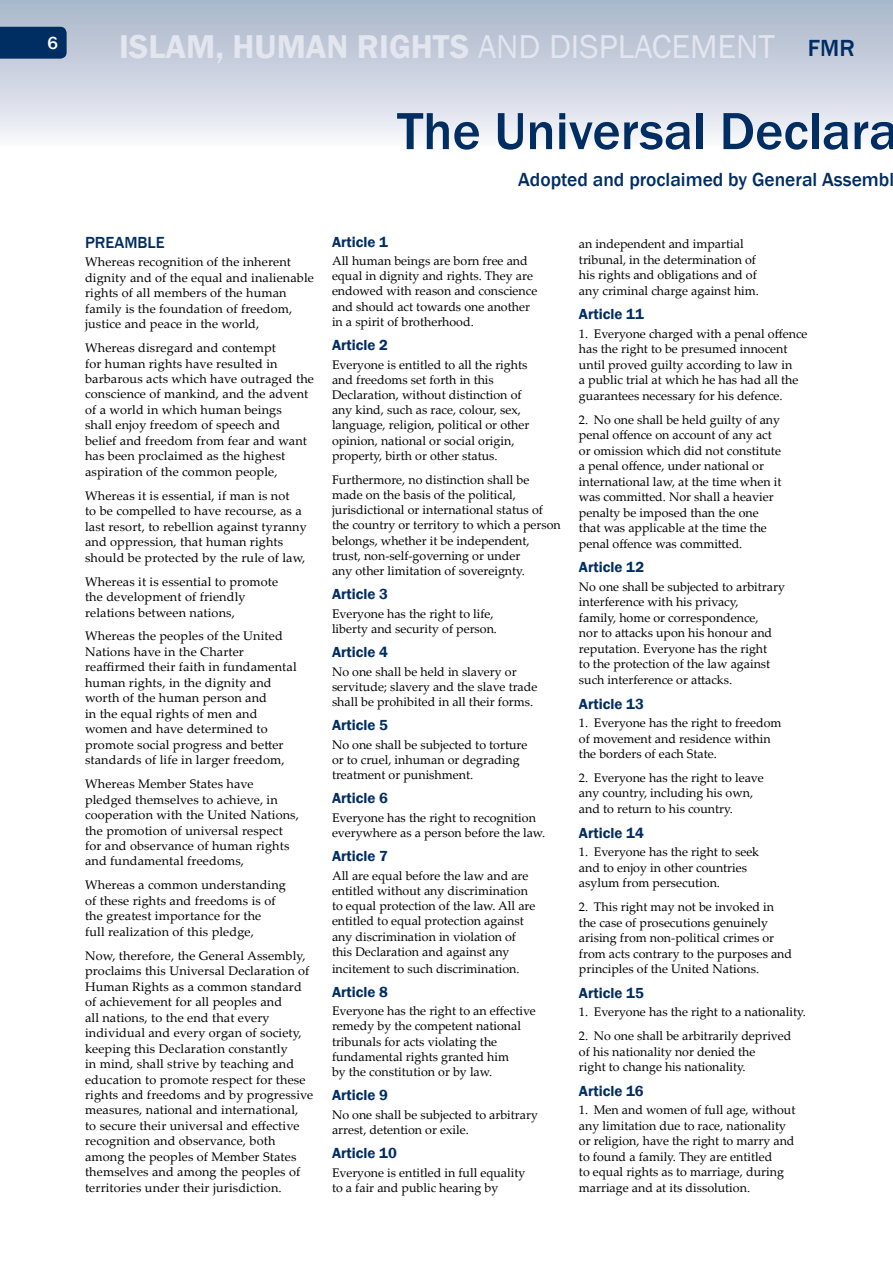
<style>
.page{position:relative;width:893px;height:1263px;background:#fff}
.page>*{position:absolute;margin:0;border:0;box-sizing:border-box;transform-origin:0 0}
.t1{font:500 54px "Franklin Gothic";color:#002d62}
.t2{font:600 33.9px "Franklin Gothic";color:#e3e5ef}
.t3{font:500 19.5px "Franklin Gothic";color:#002d62}
.t4{font:500 18px "Franklin Gothic";color:#fff}
.t5{font:500 16.5px "Franklin Gothic";color:#002d62}
.t6{font:600 15px "Franklin Gothic";color:#002d62}
.t7{font:12.45px/15.5px "Palatino Linotype";color:#000}
.s1{font-weight:400}
.s2{font-weight:500;font-size:24px;color:#002d62}
</style>
<div class="page">
<div style="left:0;top:0;width:893px;height:147px;background:linear-gradient(to bottom,#a6b4c9,#f6f5fa)"></div>
<div style="left:0;top:27px;width:67px;height:32px;background:#002d62"></div>
<svg style="left:892px;top:0;width:1px;height:147px"></svg>
<h3 class="t4" style="left:48px;top:32px;width:12px">6</h3>
<h2 class="t2" style="left:119px;top:26px;width:737px">ISLAM, HUMAN RIGHTS <span class="s1">AND DISPLACEMENT</span> <span class="s2">FMR</span></h2>
<h1 class="t1" style="left:397px;top:98px;width:503px">The Universal Declara</h1>
<h3 class="t3" style="left:518px;top:168px;width:377px">Adopted and proclaimed by General Assembl</h3>
<h3 class="t5" style="left:85px;top:232px;width:81px">PREAMBLE</h3>
<p class="t7" style="left:85px;top:254px;width:230px">Whereas recognition of the inherent dignity and of the equal and inalienable rights of all members of the human family is the foundation of freedom, justice and peace in the world,</p>
<p class="t7" style="left:85px;top:340px;width:230px">Whereas disregard and contempt<br>for human rights have resulted in barbarous acts which have outraged the conscience of mankind, and the advent of a world in which human beings<br>shall enjoy freedom of speech and belief and freedom from fear and want has been proclaimed as the highest aspiration of the common people,</p>
<p class="t7" style="left:85px;top:487px;width:223px">Whereas it is essential, if man is not<br>to be compelled to have recourse, as a last resort, to rebellion against tyranny and oppression, that human rights should be protected by the rule of law,</p>
<p class="t7" style="left:85px;top:573px;width:195px">Whereas it is essential to promote the development of friendly relations between nations,</p>
<p class="t7" style="left:85px;top:628px;width:213px">Whereas the peoples of the United<br>Nations have in the Charter reaffirmed their faith in fundamental human rights, in the dignity and worth of the human person and<br>in the equal rights of men and women and have determined to promote social progress and better standards of life in larger freedom,</p>
<p class="t7" style="left:85px;top:776px;width:215px">Whereas Member States have pledged themselves to achieve, in cooperation with the United Nations, the promotion of universal respect for and observance of human rights and fundamental freedoms,</p>
<p class="t7" style="left:85px;top:877px;width:202px">Whereas a common understanding of these rights and freedoms is of the greatest importance for the<br>full realization of this pledge,</p>
<p class="t7" style="left:85px;top:947px;width:230px">Now, therefore, the General Assembly, proclaims this Universal Declaration of Human Rights as a common standard of achievement for all peoples and<br>all nations, to the end that every individual and every organ of society, keeping this Declaration constantly<br>in mind, shall strive by teaching and education to promote respect for these rights and freedoms and by progressive measures, national and international,<br>to secure their universal and effective recognition and observance, both among the peoples of Member States themselves and among the peoples of territories under their jurisdiction.</p>
<p class="t6" style="left:332px;top:232px;width:58px">Article 1</p>
<p class="t7" style="left:332px;top:253px;width:207px">All human beings are born free and equal in dignity and rights. They are endowed with reason and conscience and should act towards one another in a spirit of brotherhood.</p>
<p class="t6" style="left:332px;top:336px;width:58px">Article 2</p>
<p class="t7" style="left:332px;top:356px;width:199px">Everyone is entitled to all the rights and freedoms set forth in this Declaration, without distinction of any kind, such as race, colour, sex, language, religion, political or other opinion, national or social origin, property, birth or other status.</p>
<p class="t7" style="left:332px;top:471px;width:230px">Furthermore, no distinction shall be made on the basis of the political, jurisdictional or international status of the country or territory to which a person belongs, whether it be independent, trust, non-self-governing or under<br>any other limitation of sovereignty.</p>
<p class="t6" style="left:332px;top:585px;width:58px">Article 3</p>
<p class="t7" style="left:332px;top:605px;width:167px">Everyone has the right to life, liberty and security of person.</p>
<p class="t6" style="left:332px;top:643px;width:58px">Article 4</p>
<p class="t7" style="left:332px;top:663px;width:207px">No one shall be held in slavery or servitude; slavery and the slave trade shall be prohibited in all their forms.</p>
<p class="t6" style="left:332px;top:716px;width:58px">Article 5</p>
<p class="t7" style="left:332px;top:736px;width:197px">No one shall be subjected to torture or to cruel, inhuman or degrading treatment or punishment.</p>
<p class="t6" style="left:332px;top:789px;width:58px">Article 6</p>
<p class="t7" style="left:332px;top:809px;width:215px">Everyone has the right to recognition everywhere as a person before the law.</p>
<p class="t6" style="left:332px;top:847px;width:58px">Article 7</p>
<p class="t7" style="left:332px;top:867px;width:205px">All are equal before the law and are entitled without any discrimination to equal protection of the law. All are entitled to equal protection against any discrimination in violation of this Declaration and against any</p>
<p class="t7" style="left:332px;top:960px;width:189px">incitement to such discrimination.</p>
<p class="t6" style="left:332px;top:983px;width:58px">Article 8</p>
<p class="t7" style="left:332px;top:1003px;width:205px">Everyone has the right to an effective remedy by the competent national tribunals for acts violating the fundamental rights granted him<br>by the constitution or by law.</p>
<p class="t6" style="left:332px;top:1086px;width:58px">Article 9</p>
<p class="t7" style="left:332px;top:1106px;width:207px">No one shall be subjected to arbitrary arrest, detention or exile.</p>
<p class="t6" style="left:332px;top:1144px;width:66px">Article 10</p>
<p class="t7" style="left:332px;top:1164px;width:195px">Everyone is entitled in full equality to a fair and public hearing by</p>
<p class="t7" style="left:579px;top:236px;width:181px">an independent and impartial tribunal, in the determination of his rights and obligations and of any criminal charge against him.</p>
<p class="t6" style="left:579px;top:305px;width:67px">Article 11</p>
<p class="t7" style="left:579px;top:325px;width:230px">1. Everyone charged with a penal offence has the right to be presumed innocent until proved guilty according to law in<br>a public trial at which he has had all the guarantees necessary for his defence.</p>
<p class="t7" style="left:579px;top:411px;width:204px">2. No one shall be held guilty of any penal offence on account of any act or omission which did not constitute a penal offence, under national or international law, at the time when it was committed. Nor shall a heavier penalty be imposed than the one that was applicable at the time the penal offence was committed.</p>
<p class="t6" style="left:579px;top:558px;width:67px">Article 12</p>
<p class="t7" style="left:579px;top:578px;width:207px">No one shall be subjected to arbitrary interference with his privacy,<br>family, home or correspondence,<br>nor to attacks upon his honour and reputation. Everyone has the right<br>to the protection of the law against such interference or attacks.</p>
<p class="t6" style="left:579px;top:694px;width:67px">Article 13</p>
<p class="t7" style="left:579px;top:714px;width:204px">1. Everyone has the right to freedom of movement and residence within the borders of each State.</p>
<p class="t7" style="left:579px;top:769px;width:186px">2. Everyone has the right to leave any country, including his own, and to return to his country.</p>
<p class="t6" style="left:579px;top:823px;width:66px">Article 14</p>
<p class="t7" style="left:579px;top:844px;width:182px">1. Everyone has the right to seek and to enjoy in other countries asylum from persecution.</p>
<p class="t7" style="left:579px;top:899px;width:215px">2. This right may not be invoked in the case of prosecutions genuinely arising from non-political crimes or from acts contrary to the purposes and principles of the United Nations.</p>
<p class="t6" style="left:579px;top:983px;width:66px">Article 15</p>
<p class="t7" style="left:579px;top:1004px;width:228px">1. Everyone has the right to a nationality.</p>
<p class="t7" style="left:579px;top:1028px;width:214px">2. No one shall be arbitrarily deprived of his nationality nor denied the<br>right to change his nationality.</p>
<p class="t6" style="left:579px;top:1081px;width:66px">Article 16</p>
<p class="t7" style="left:579px;top:1102px;width:218px">1. Men and women of full age, without any limitation due to race, nationality or religion, have the right to marry and to found a family. They are entitled<br>to equal rights as to marriage, during marriage and at its dissolution.</p>
</div>
